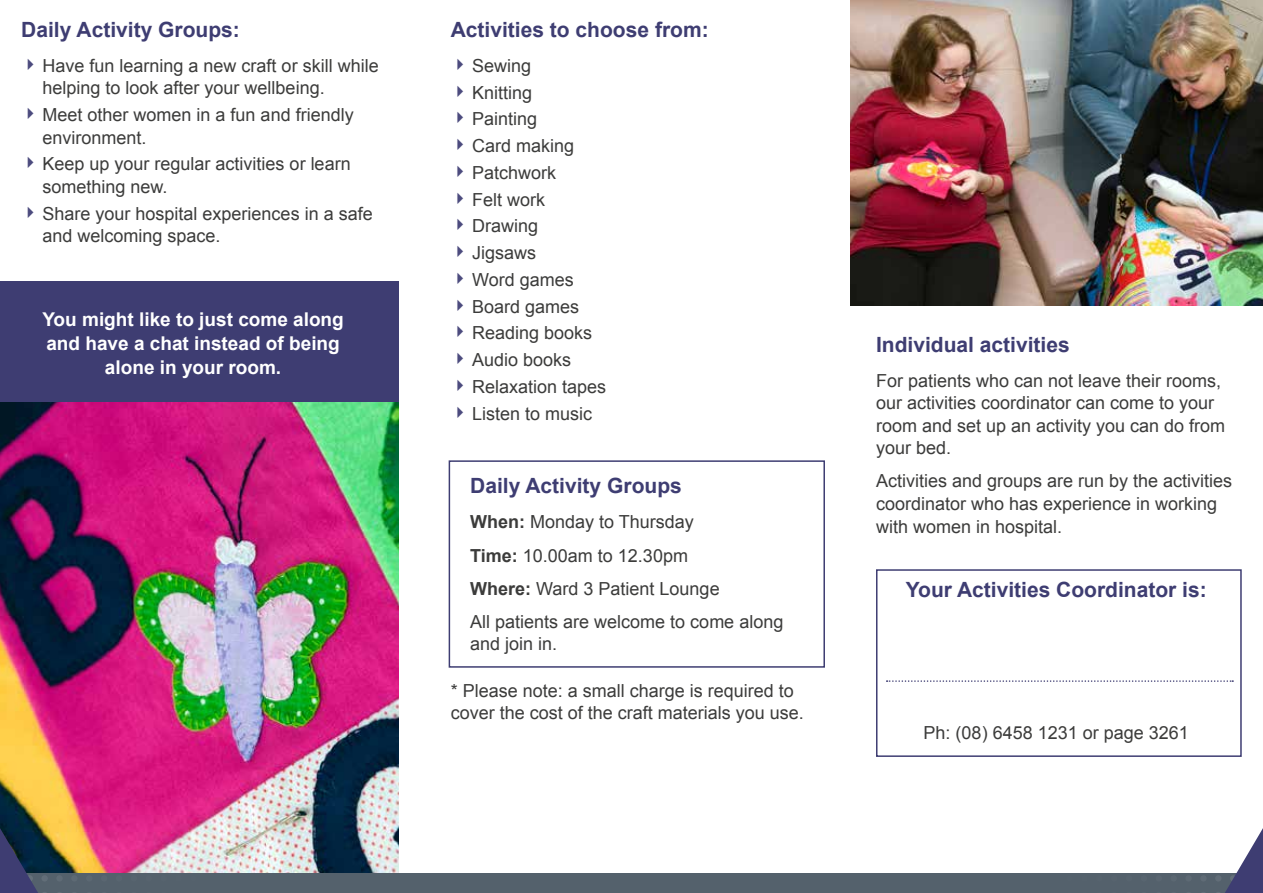
<style>
.page{position:relative;width:1263px;height:893px;background:#fff}
.page>*{position:absolute;margin:0;border:0;box-sizing:border-box;transform-origin:0 0}
.t1{font:700 21px "Arial";color:#3e3d72}
.t2{font:700 19.05px/23.7px "Arial";color:#fff;text-align:center}
.t3{font:18px/26.7px "Arial";color:#3c3c3b}
.s1{font-weight:700}
</style>
<div class="page">
<img style="left:850px;top:0;width:413px;height:305px">
<img style="left:0;top:401px;width:399px;height:473px">
<div style="left:0;top:874px;width:1263px;height:19px;background:#54616c"></div>
<div style="left:71px;top:875px;width:7px;height:6px;background:#5d6974;border-radius:50%"></div>
<div style="left:56px;top:875px;width:7px;height:6px;background:#5f6b76;border-radius:50%"></div>
<div style="left:1155px;top:875px;width:7px;height:6px;background:#5a6671;border-radius:50%"></div>
<div style="left:1185px;top:875px;width:7px;height:6px;background:#5d6974;border-radius:50%"></div>
<div style="left:1170px;top:875px;width:7px;height:6px;background:#5b6872;border-radius:50%"></div>
<svg style="left:1201px;top:876px;width:5px;height:5px"></svg>
<svg style="left:0;top:774px;width:48px;height:119px;background:#5b5d4c"></svg>
<svg style="left:1215px;top:828px;width:48px;height:65px"></svg>
<div style="left:0;top:281px;width:399px;height:120px;background:#3e3d72"></div>
<div style="left:876px;top:569px;width:366px;height:188px;border:2px solid #3e3d72"></div>
<div style="left:449px;top:460px;width:376px;height:208px;border:2px solid #3e3d72"></div>
<svg style="left:887px;top:680px;width:346px;height:2px"></svg>
<p class="t1" style="left:21px;top:15px;width:220px">Daily Activity Groups:</p>
<p class="t3" style="left:43px;top:54px;width:338px;line-height:22.5px">Have fun learning a new craft or skill while helping to look after your wellbeing.</p>
<p class="t3" style="left:43px;top:104px;width:313px;line-height:22.5px">Meet other women in a fun and friendly environment.</p>
<p class="t3" style="left:43px;top:153px;width:310px;line-height:22.5px">Keep up your regular activities or learn something new.</p>
<p class="t3" style="left:43px;top:202px;width:332px;line-height:22.5px">Share your hospital experiences in a safe and welcoming space.</p>
<p class="t2" style="left:42px;top:308px;width:303px">You might like to just come along and have a chat instead of being alone in your room.</p>
<p class="t1" style="left:451px;top:15px;width:259px">Activities to choose from:</p>
<p class="t3" style="left:472px;top:52px;width:136px">Sewing<br>Knitting<br>Painting<br>Card making<br>Patchwork<br>Felt work<br>Drawing<br>Jigsaws<br>Word games<br>Board games<br>Reading books<br>Audio books<br>Relaxation tapes<br>Listen to music</p>
<p class="t1" style="left:470px;top:472px;width:213px">Daily Activity Groups</p>
<p class="t3" style="left:470px;top:506px;width:315px;line-height:33.2px"><span class="s1">When:</span> Monday to Thursday<br><span class="s1">Time:</span> 10.00am to 12.30pm<br><span class="s1">Where:</span> Ward 3 Patient Lounge<br>All patients are welcome to come along</p>
<p class="t3" style="left:470px;top:631px;width:89px">and join in.</p>
<p class="t3" style="left:451px;top:679px;width:355px;line-height:22.5px">* Please note: a small charge is required to cover the cost of the craft materials you use.</p>
<p class="t1" style="left:876px;top:330px;width:195px">Individual activities</p>
<p class="t3" style="left:876px;top:369px;width:351px;line-height:22.5px">For patients who can not leave their rooms, our activities coordinator can come to your room and set up an activity you can do from your bed.</p>
<p class="t3" style="left:876px;top:470px;width:358px;line-height:22.5px">Activities and groups are run by the activities coordinator who has experience in working with women in hospital.</p>
<p class="t1" style="left:906px;top:576px;width:303px">Your Activities Coordinator is:</p>
<p class="t3" style="left:924px;top:720px;width:267px">Ph: (08) 6458 1231 or page 3261</p>
</div>
